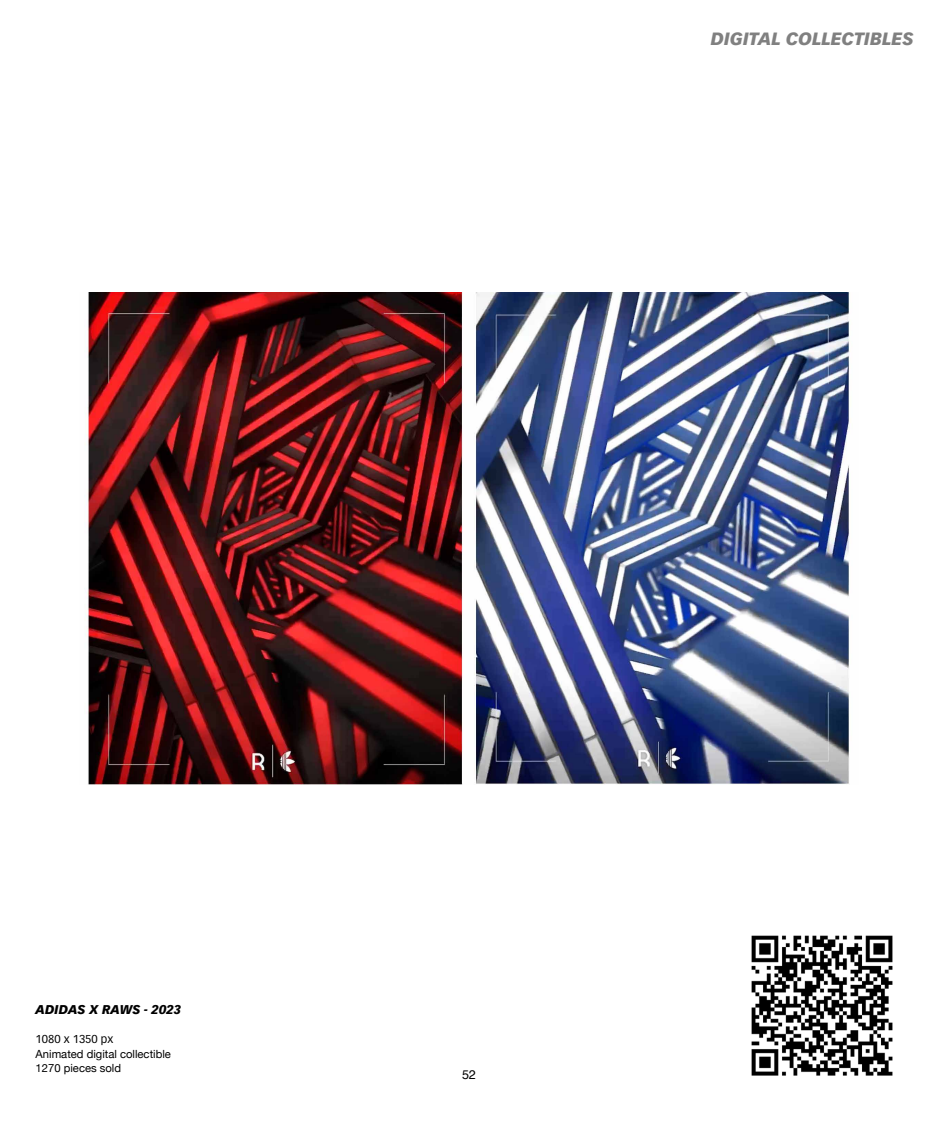
<style>
.page{position:relative;width:938px;height:1125px;background:#fff}
.page>*{position:absolute;margin:0;border:0;box-sizing:border-box;transform-origin:0 0}
.t1{font:italic 900 17.5px "Vectora LT Std";color:#808080}
.t2{font:italic 900 12.5px "Vectora LT Std";color:#000}
.t3{font:12.5px "Helvetica";color:#000}
.t4{font:11.25px/14.4px "Helvetica Neue";color:#000}
.t5{font:11.25px "Vectora LT Std";color:#000}
</style>
<div class="page">
<img style="left:751px;top:935px;width:142px;height:141px">
<img style="left:84px;top:292px;width:766px;height:493px">
<h1 class="t1" style="left:711px;top:28px;width:204px">DIGITAL COLLECTIBLES</h1>
<p class="t2" style="left:36px;top:1003px;width:147px">ADIDAS X RAWS - 2023</p>
<p class="t5" style="left:36px;top:1033px;width:79px">1080 x 1350 px</p>
<p class="t4" style="left:36px;top:1047px;width:137px">Animated digital collectible<br>1270 pieces sold</p>
<p class="t3" style="left:462px;top:1065px;width:15px">52</p>
</div>
